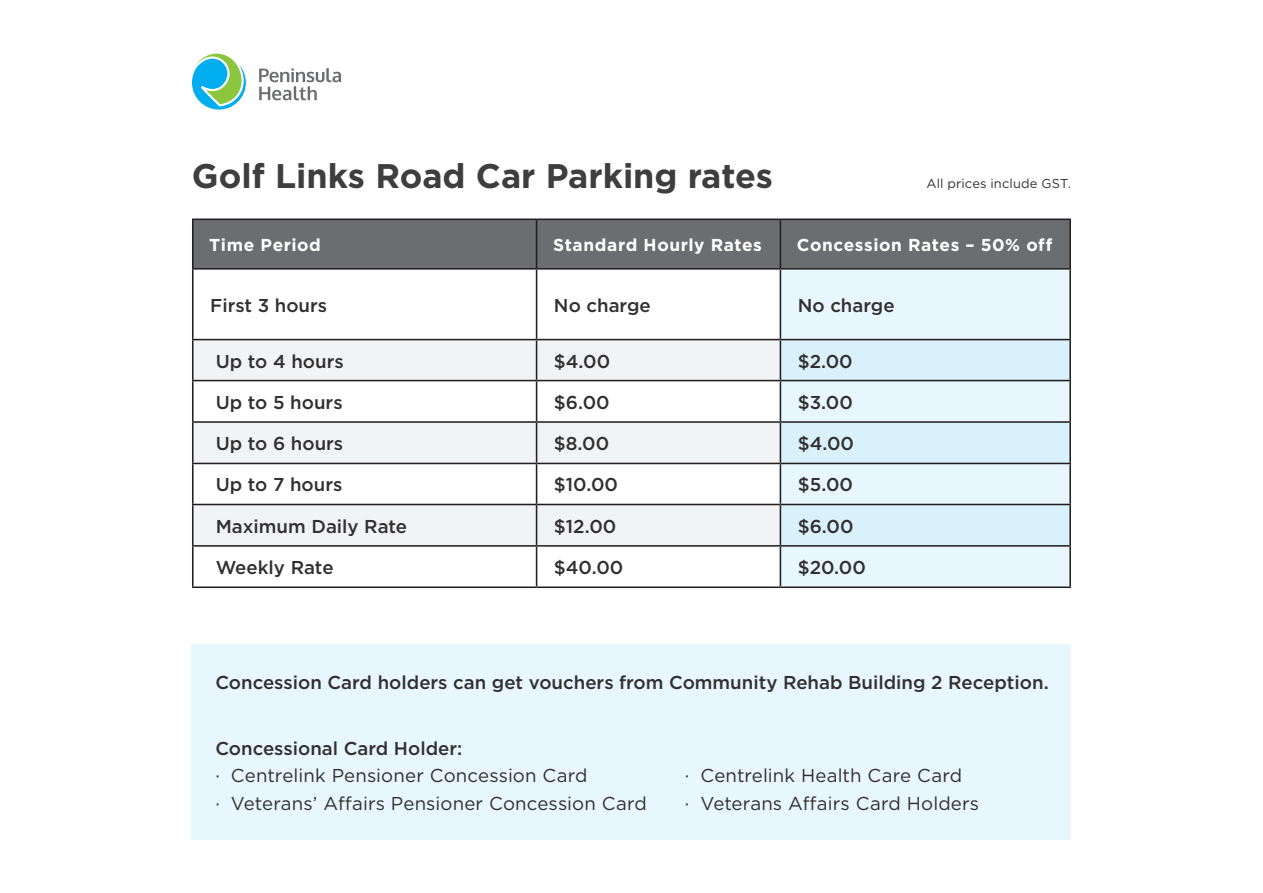
<style>
.page{position:relative;width:1263px;height:893px;background:#fff}
.page>*{position:absolute;margin:0;border:0;box-sizing:border-box;transform-origin:0 0}
.t1{font:700 34.2px "Gotham";color:#3e3e3f}
.t2{font:500 18.6px "Gotham";color:#312f30}
.t3{font:18.6px "Gotham";letter-spacing:.005em;color:#312f30}
.t4{font:700 17.25px "Gotham";letter-spacing:.03em;color:#fff}
.t5{font:12.9px "Gotham";letter-spacing:.015em;color:#312f30}
</style>
<div class="page">
<div style="left:194px;top:220px;width:875px;height:48px;background:#6c6d70"></div>
<div style="left:781px;top:270px;width:288px;height:316px;background:#e8f6fd"></div>
<svg style="left:194px;top:340px;width:586px;height:205px;fill:#f2f3f4"></svg>
<svg style="left:781px;top:340px;width:288px;height:205px;background:#dcf0f9"></svg>
<hr style="left:192px;top:219px;width:345px;height:1px;background:#231f20">
<hr style="left:192px;top:220px;width:2px;height:48px;background:#231f20">
<hr style="left:537px;top:219px;width:243px;height:1px;background:#231f20">
<hr style="left:536px;top:220px;width:1px;height:48px;background:#231f20">
<hr style="left:780px;top:219px;width:291px;height:1px;background:#231f20">
<hr style="left:780px;top:220px;width:1px;height:48px;background:#231f20">
<hr style="left:1069px;top:220px;width:2px;height:48px;background:#231f20">
<hr style="left:192px;top:268px;width:345px;height:2px;background:#231f20">
<hr style="left:192px;top:270px;width:2px;height:69px;background:#231f20">
<hr style="left:537px;top:268px;width:243px;height:2px;background:#231f20">
<hr style="left:536px;top:270px;width:1px;height:69px;background:#231f20">
<hr style="left:780px;top:268px;width:291px;height:2px;background:#231f20">
<hr style="left:780px;top:270px;width:1px;height:69px;background:#231f20">
<hr style="left:1069px;top:270px;width:2px;height:69px;background:#231f20">
<hr style="left:192px;top:339px;width:345px;height:1px;background:#231f20">
<hr style="left:192px;top:340px;width:2px;height:40px;background:#231f20">
<hr style="left:537px;top:339px;width:243px;height:1px;background:#231f20">
<hr style="left:536px;top:340px;width:1px;height:40px;background:#231f20">
<hr style="left:780px;top:339px;width:291px;height:1px;background:#231f20">
<hr style="left:780px;top:340px;width:1px;height:40px;background:#231f20">
<hr style="left:1069px;top:340px;width:2px;height:40px;background:#231f20">
<hr style="left:192px;top:380px;width:345px;height:1px;background:#231f20">
<hr style="left:192px;top:381px;width:2px;height:40px;background:#231f20">
<hr style="left:537px;top:380px;width:243px;height:1px;background:#231f20">
<hr style="left:536px;top:381px;width:1px;height:40px;background:#231f20">
<hr style="left:780px;top:380px;width:291px;height:1px;background:#231f20">
<hr style="left:780px;top:381px;width:1px;height:40px;background:#231f20">
<hr style="left:1069px;top:381px;width:2px;height:40px;background:#231f20">
<hr style="left:192px;top:421px;width:345px;height:2px;background:#231f20">
<hr style="left:192px;top:423px;width:2px;height:40px;background:#231f20">
<hr style="left:537px;top:421px;width:243px;height:2px;background:#231f20">
<hr style="left:536px;top:423px;width:1px;height:40px;background:#231f20">
<hr style="left:780px;top:421px;width:291px;height:2px;background:#231f20">
<hr style="left:780px;top:423px;width:1px;height:40px;background:#231f20">
<hr style="left:1069px;top:423px;width:2px;height:40px;background:#231f20">
<hr style="left:192px;top:463px;width:345px;height:1px;background:#231f20">
<hr style="left:192px;top:464px;width:2px;height:40px;background:#231f20">
<hr style="left:537px;top:463px;width:243px;height:1px;background:#231f20">
<hr style="left:536px;top:464px;width:1px;height:40px;background:#231f20">
<hr style="left:780px;top:463px;width:291px;height:1px;background:#231f20">
<hr style="left:780px;top:464px;width:1px;height:40px;background:#231f20">
<hr style="left:1069px;top:464px;width:2px;height:40px;background:#231f20">
<hr style="left:192px;top:504px;width:345px;height:1px;background:#231f20">
<hr style="left:192px;top:505px;width:2px;height:40px;background:#231f20">
<hr style="left:537px;top:504px;width:243px;height:1px;background:#231f20">
<hr style="left:536px;top:505px;width:1px;height:40px;background:#231f20">
<hr style="left:780px;top:504px;width:291px;height:1px;background:#231f20">
<hr style="left:780px;top:505px;width:1px;height:40px;background:#231f20">
<hr style="left:1069px;top:505px;width:2px;height:40px;background:#231f20">
<hr style="left:192px;top:545px;width:345px;height:2px;background:#231f20">
<hr style="left:192px;top:547px;width:2px;height:39px;background:#231f20">
<hr style="left:537px;top:545px;width:243px;height:2px;background:#231f20">
<hr style="left:536px;top:547px;width:1px;height:39px;background:#231f20">
<hr style="left:780px;top:545px;width:291px;height:2px;background:#231f20">
<hr style="left:780px;top:547px;width:1px;height:39px;background:#231f20">
<hr style="left:1069px;top:547px;width:2px;height:39px;background:#231f20">
<hr style="left:192px;top:586px;width:345px;height:2px;background:#231f20">
<hr style="left:780px;top:586px;width:291px;height:2px;background:#231f20">
<hr style="left:537px;top:586px;width:243px;height:2px;background:#231f20">
<div style="left:192px;top:644px;width:879px;height:195px;background:#e8f6fd"></div>
<svg style="left:192px;top:54px;width:54px;height:56px"></svg>
<svg style="left:259px;top:68px;width:82px;height:32px"></svg>
<p class="t1" style="left:192px;top:153px;width:583px">Golf Links Road Car Parking rates</p>
<p class="t5" style="left:926px;top:175px;width:146px">All prices include GST.</p>
<p class="t4" style="left:209px;top:233px;width:113px">Time Period</p>
<p class="t4" style="left:553px;top:233px;width:210px">Standard Hourly Rates</p>
<p class="t4" style="left:797px;top:233px;width:257px">Concession Rates – 50% off</p>
<p class="t2" style="left:210px;top:293px;width:119px">First 3 hours</p>
<p class="t2" style="left:554px;top:293px;width:98px">No charge</p>
<p class="t2" style="left:798px;top:293px;width:98px">No charge</p>
<p class="t2" style="left:216px;top:349px;width:130px">Up to 4 hours</p>
<p class="t2" style="left:554px;top:349px;width:58px">$4.00</p>
<p class="t2" style="left:798px;top:349px;width:56px">$2.00</p>
<p class="t2" style="left:216px;top:390px;width:128px">Up to 5 hours</p>
<p class="t2" style="left:554px;top:390px;width:57px">$6.00</p>
<p class="t2" style="left:798px;top:390px;width:57px">$3.00</p>
<p class="t2" style="left:216px;top:431px;width:129px">Up to 6 hours</p>
<p class="t2" style="left:554px;top:431px;width:57px">$8.00</p>
<p class="t2" style="left:798px;top:431px;width:58px">$4.00</p>
<p class="t2" style="left:216px;top:473px;width:128px">Up to 7 hours</p>
<p class="t2" style="left:554px;top:473px;width:66px">$10.00</p>
<p class="t2" style="left:798px;top:473px;width:57px">$5.00</p>
<p class="t2" style="left:216px;top:514px;width:193px">Maximum Daily Rate</p>
<p class="t2" style="left:554px;top:514px;width:64px">$12.00</p>
<p class="t2" style="left:798px;top:514px;width:57px">$6.00</p>
<p class="t2" style="left:216px;top:555px;width:119px">Weekly Rate</p>
<p class="t2" style="left:554px;top:555px;width:71px">$40.00</p>
<p class="t2" style="left:798px;top:555px;width:70px">$20.00</p>
<p class="t2" style="left:215px;top:671px;width:835px">Concession Card holders can get vouchers from Community Rehab Building 2 Reception.</p>
<p class="t2" style="left:215px;top:736px;width:248px">Concessional Card Holder:</p>
<p class="t3" style="left:215px;top:764px;width:374px">· Centrelink Pensioner Concession Card</p>
<p class="t3" style="left:215px;top:792px;width:433px">· Veterans’ Affairs Pensioner Concession Card</p>
<p class="t3" style="left:685px;top:764px;width:279px">· Centrelink Health Care Card</p>
<p class="t3" style="left:685px;top:792px;width:296px">· Veterans Affairs Card Holders</p>
</div>
